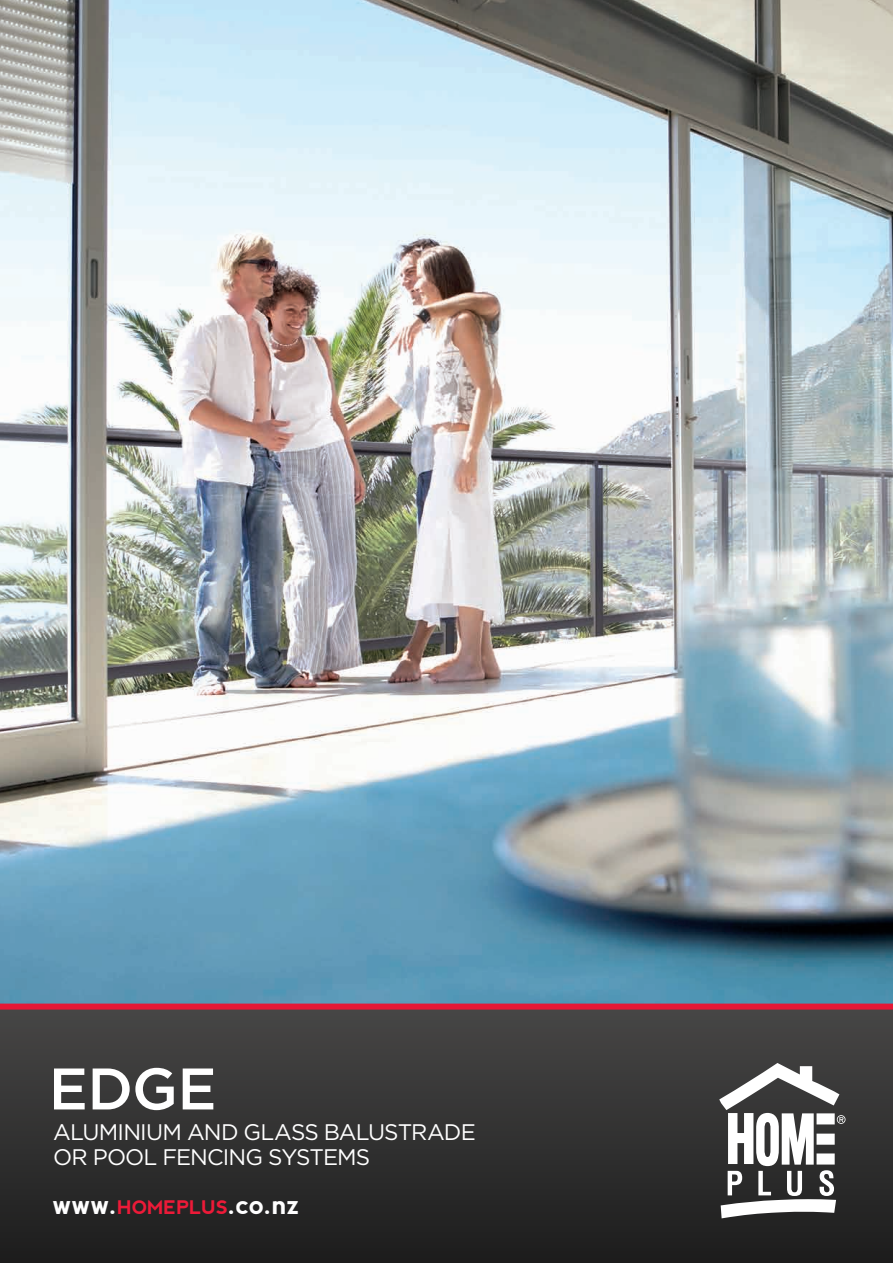
<style>
.page{position:relative;width:893px;height:1263px;background:#fff}
.page>*{position:absolute;margin:0;border:0;box-sizing:border-box;transform-origin:0 0}
.t1{font:500 58.5px "Gotham";color:#fff}
.t2{font:700 26.55px "nevis";color:#fff}
.t3{font:22.5px/25.5px "Gotham";letter-spacing:-.04em;color:#fff}
.s1{font-size:18.75px;color:#ed1a38}
</style>
<div class="page">
<img style="left:0;top:0;width:893px;height:1003px">
<div style="left:0;top:1006px;width:893px;height:257px;background:linear-gradient(to bottom,#474746,#1c1c1c)"></div>
<div style="left:0;top:1003px;width:893px;height:6px;background:#e51836"></div>
<svg style="left:719px;top:1063px;width:126px;height:155px"></svg>
<h1 class="t1" style="left:49px;top:1050px;width:169px">EDGE</h1>
<p class="t3" style="left:53px;top:1119px;width:424px">ALUMINIUM AND GLASS BALUSTRADE<br>OR POOL FENCING SYSTEMS</p>
<p class="t2" style="left:53px;top:1189px;width:248px">www.<span class="s1">HOMEPLUS</span>.co.nz</p>
</div>
